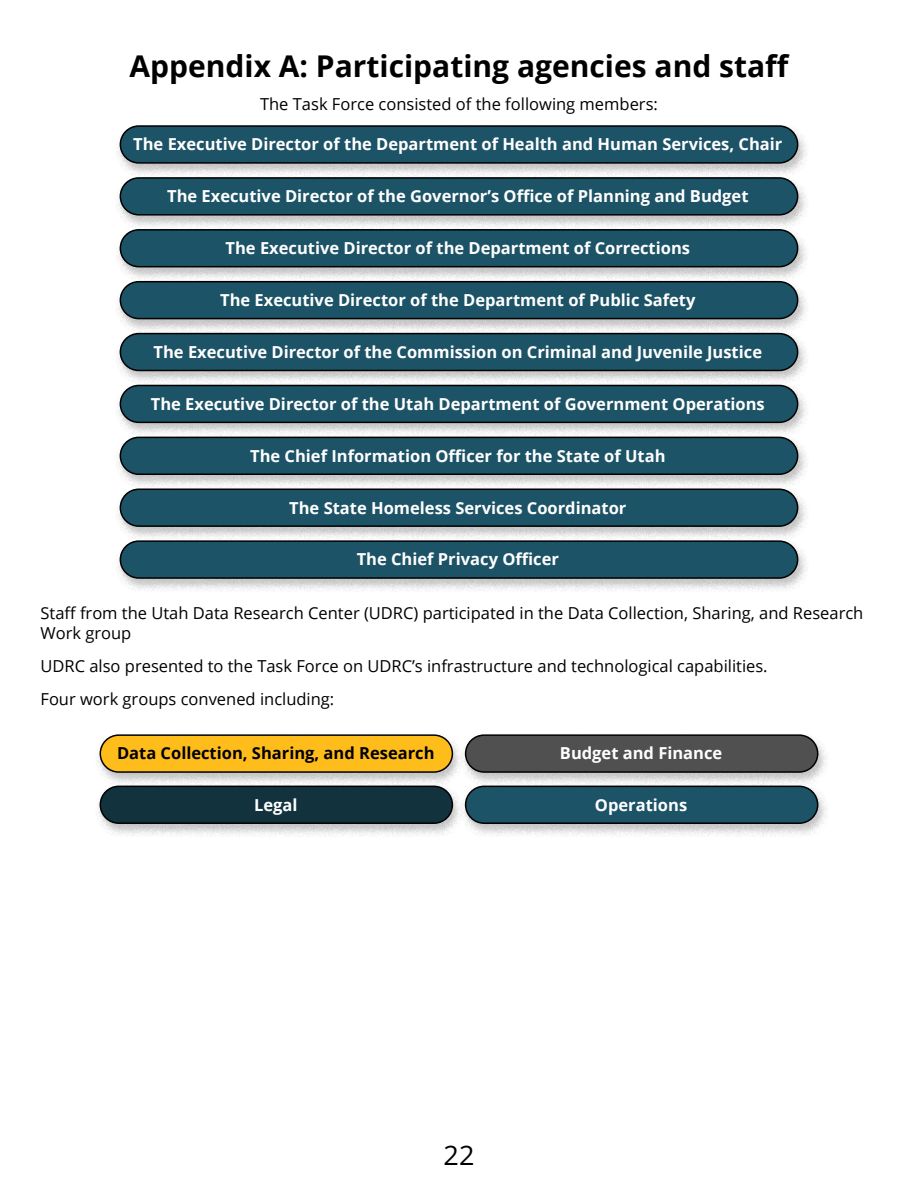
<style>
.page{position:relative;width:918px;height:1188px;background:#fff}
.page>*{position:absolute;margin:0;border:0;box-sizing:border-box;transform-origin:0 0}
.t1{font:700 30px "Open Sans";color:#000}
.t2{font:27px "Open Sans";color:#000}
.t3{font:700 16.5px "Open Sans";color:#fff}
.t4{font:16.5px/19.8px "Open Sans";color:#000}
.t5{font:700 16.5px "Open Sans";color:#000}
</style>
<div class="page">
<div style="left:94px;top:733px;width:370px;height:54px;background:#000;opacity:.25"></div>
<div style="left:100px;top:735px;width:352px;height:37px;background:#ffbd1c;border-radius:18px"></div>
<div style="left:100px;top:734px;width:353px;height:39px;border:2px solid #000;border-radius:18px"></div>
<div style="left:114px;top:124px;width:695px;height:54px;background:#000;opacity:.25"></div>
<div style="left:120px;top:126px;width:678px;height:37px;background:#1d5366;border-radius:18px"></div>
<div style="left:120px;top:125px;width:678px;height:39px;border:2px solid #000;border-radius:18px"></div>
<div style="left:114px;top:176px;width:695px;height:54px;background:#000;opacity:.25"></div>
<div style="left:120px;top:178px;width:678px;height:37px;background:#1d5366;border-radius:18px"></div>
<div style="left:120px;top:177px;width:678px;height:39px;border:2px solid #000;border-radius:18px"></div>
<div style="left:114px;top:228px;width:695px;height:54px;background:#000;opacity:.25"></div>
<div style="left:120px;top:230px;width:678px;height:37px;background:#1d5366;border-radius:18px"></div>
<div style="left:120px;top:229px;width:678px;height:38px;border:2px solid #000;border-radius:18px"></div>
<div style="left:114px;top:279px;width:695px;height:54px;background:#000;opacity:.25"></div>
<div style="left:120px;top:282px;width:678px;height:37px;background:#1d5366;border-radius:18px"></div>
<div style="left:120px;top:281px;width:678px;height:38px;border:2px solid #000;border-radius:18px"></div>
<div style="left:114px;top:331px;width:695px;height:54px;background:#000;opacity:.25"></div>
<div style="left:120px;top:334px;width:678px;height:36px;background:#1d5366;border-radius:18px"></div>
<div style="left:120px;top:333px;width:678px;height:38px;border:2px solid #000;border-radius:18px"></div>
<div style="left:114px;top:383px;width:695px;height:54px;background:#000;opacity:.25"></div>
<div style="left:120px;top:385px;width:678px;height:37px;background:#1d5366;border-radius:18px"></div>
<div style="left:120px;top:385px;width:678px;height:38px;border:2px solid #000;border-radius:18px"></div>
<div style="left:114px;top:435px;width:695px;height:54px;background:#000;opacity:.25"></div>
<div style="left:120px;top:437px;width:678px;height:37px;background:#1d5366;border-radius:18px"></div>
<div style="left:120px;top:437px;width:678px;height:38px;border:2px solid #000;border-radius:18px"></div>
<div style="left:114px;top:487px;width:695px;height:54px;background:#000;opacity:.25"></div>
<div style="left:120px;top:489px;width:678px;height:37px;background:#1d5366;border-radius:18px"></div>
<div style="left:120px;top:489px;width:678px;height:38px;border:2px solid #000;border-radius:18px"></div>
<div style="left:114px;top:539px;width:695px;height:54px;background:#000;opacity:.25"></div>
<div style="left:120px;top:541px;width:678px;height:37px;background:#1d5366;border-radius:18px"></div>
<div style="left:120px;top:540px;width:678px;height:39px;border:2px solid #000;border-radius:18px"></div>
<div style="left:460px;top:733px;width:369px;height:54px;background:#000;opacity:.25"></div>
<div style="left:466px;top:735px;width:352px;height:37px;background:#505050;border-radius:18px"></div>
<div style="left:465px;top:734px;width:353px;height:39px;border:2px solid #000;border-radius:18px"></div>
<div style="left:94px;top:784px;width:370px;height:54px;background:#000;opacity:.25"></div>
<div style="left:100px;top:786px;width:352px;height:37px;background:#12333e;border-radius:18px"></div>
<div style="left:100px;top:786px;width:353px;height:38px;border:2px solid #000;border-radius:18px"></div>
<div style="left:460px;top:784px;width:369px;height:54px;background:#000;opacity:.25"></div>
<div style="left:466px;top:786px;width:352px;height:37px;background:#1d5366;border-radius:18px"></div>
<div style="left:465px;top:786px;width:353px;height:38px;border:2px solid #000;border-radius:18px"></div>
<h1 class="t1" style="left:130px;top:45px;width:662px">Appendix A: Participating agencies and staff</h1>
<p class="t4" style="left:260px;top:94px;width:399px">The Task Force consisted of the following members:</p>
<p class="t3" style="left:133px;top:133px;width:651px">The Executive Director of the Department of Health and Human Services, Chair</p>
<p class="t3" style="left:167px;top:185px;width:583px">The Executive Director of the Governor’s Office of Planning and Budget</p>
<p class="t3" style="left:226px;top:237px;width:466px">The Executive Director of the Department of Corrections</p>
<p class="t3" style="left:220px;top:288px;width:477px">The Executive Director of the Department of Public Safety</p>
<p class="t3" style="left:154px;top:340px;width:610px">The Executive Director of the Commission on Criminal and Juvenile Justice</p>
<p class="t3" style="left:151px;top:392px;width:615px">The Executive Director of the Utah Department of Government Operations</p>
<p class="t3" style="left:250px;top:444px;width:417px">The Chief Information Officer for the State of Utah</p>
<p class="t3" style="left:289px;top:496px;width:339px">The State Homeless Services Coordinator</p>
<p class="t3" style="left:357px;top:548px;width:204px">The Chief Privacy Officer</p>
<p class="t4" style="left:40px;top:602px;width:824px">Staff from the Utah Data Research Center (UDRC) participated in the Data Collection, Sharing, and Research<br>Work group</p>
<p class="t4" style="left:40px;top:649px;width:729px;line-height:33.3px">UDRC also presented to the Task Force on UDRC’s infrastructure and technological capabilities.<br>Four work groups convened including:</p>
<p class="t5" style="left:117px;top:742px;width:319px">Data Collection, Sharing, and Research</p>
<p class="t3" style="left:560px;top:742px;width:164px">Budget and Finance</p>
<p class="t3" style="left:254px;top:793px;width:45px">Legal</p>
<p class="t3" style="left:595px;top:793px;width:94px">Operations</p>
<h2 class="t2" style="left:444px;top:1136px;width:32px">22</h2>
</div>
